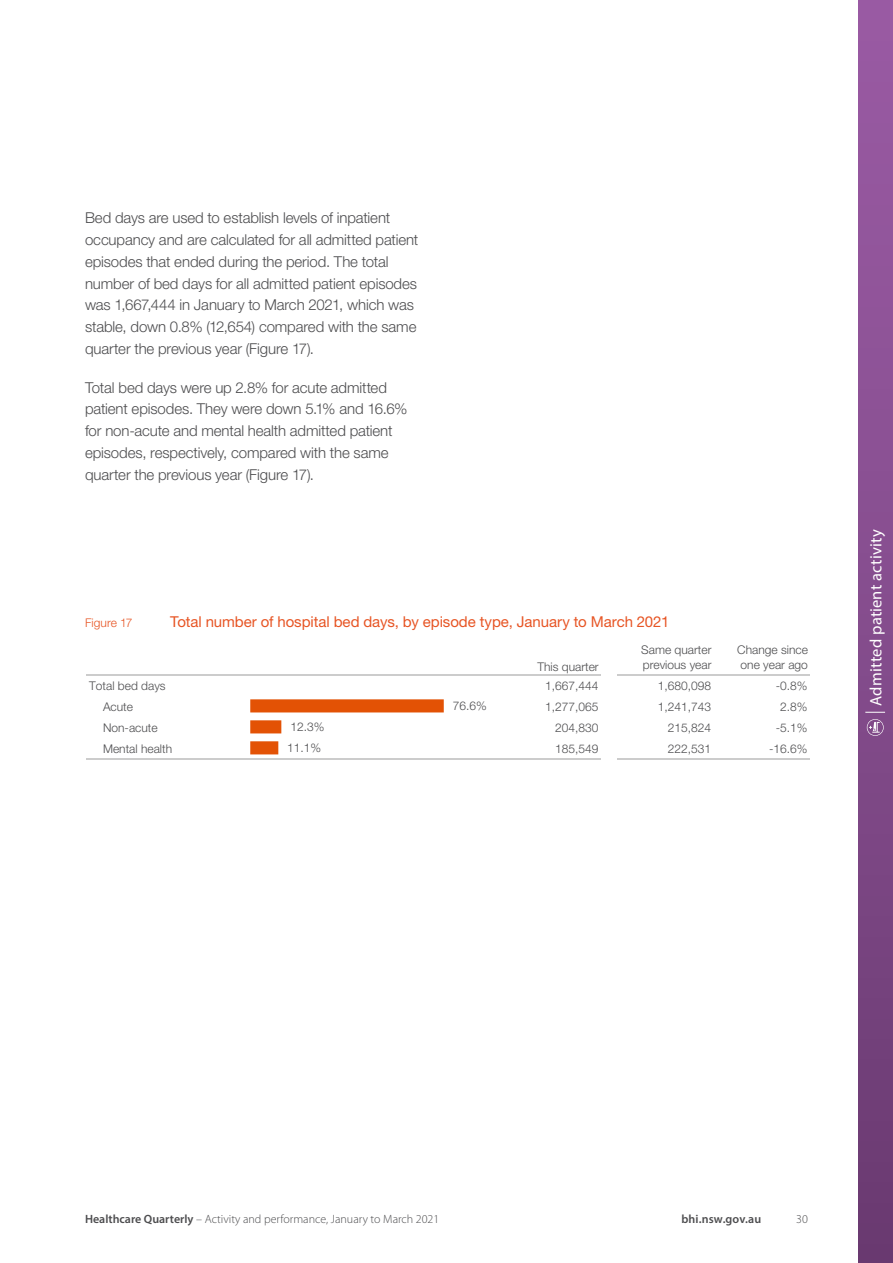
<style>
.page{position:relative;width:893px;height:1263px;background:#fff}
.page>*{position:absolute;margin:0;border:0;box-sizing:border-box;transform-origin:0 0}
.t1{font:16.5px "Myriad Pro";letter-spacing:.005em;color:#fff}
.t2{font:300 15px/21.8px "Helvetica Neue LT Std";letter-spacing:-.01em;color:#4d4d4f}
.t3{font:15px "Helvetica Neue LT Std";letter-spacing:-.005em;color:#e75525}
.t4{font:300 12px/15.6px "Helvetica Neue LT Std";color:#4d4d4f}
.t5{font:300 12px "Myriad Pro";color:#4d4d4f}
.t6{font:600 12px "Myriad Pro";letter-spacing:.005em;color:#4d4d4f}
.t7{font:300 12px "Helvetica Neue LT Std";letter-spacing:.005em;color:#e75525}
.s1{font-weight:600}
</style>
<div class="page">
<div style="left:859px;top:0;width:34px;height:1263px;background:linear-gradient(to bottom,#9c5ca6,#6b3b72)"></div>
<svg style="left:865px;top:712px;width:20px;height:1px"></svg>
<svg style="left:867px;top:719px;width:17px;height:17px"></svg>
<hr style="left:87px;top:674px;width:514px;height:2px;background:#ccc">
<hr style="left:87px;top:758px;width:514px;height:2px;background:#ccc">
<hr style="left:617px;top:674px;width:193px;height:2px;background:#ccc">
<hr style="left:617px;top:758px;width:193px;height:2px;background:#ccc">
<svg style="left:250px;top:699px;width:194px;height:55px"></svg>
<p class="t2" style="left:85px;top:207px;width:335px">Bed days are used to establish levels of inpatient occupancy and are calculated for all admitted patient episodes that ended during the period. The total number of bed days for all admitted patient episodes was 1,667,444 in January to March 2021, which was stable, down 0.8% (12,654) compared with the same quarter the previous year (Figure 17).</p>
<p class="t2" style="left:85px;top:376px;width:324px">Total bed days were up 2.8% for acute admitted patient episodes. They were down 5.1% and 16.6% for non-acute and mental health admitted patient episodes, respectively, compared with the same quarter the previous year (Figure 17).</p>
<p class="t7" style="left:85px;top:616px;width:49px">Figure 17</p>
<p class="t3" style="left:170px;top:613px;width:501px">Total number of hospital bed days, by episode type, January to March 2021</p>
<p class="t4" style="left:537px;top:658px;width:63px">This quarter</p>
<p class="t4" style="left:641px;top:641px;width:72px">Same quarter previous year</p>
<p class="t4" style="left:737px;top:641px;width:72px">Change since one year ago</p>
<p class="t4" style="left:89px;top:678px;width:78px">Total bed days</p>
<p class="t4" style="left:545px;top:678px;width:55px">1,667,444</p>
<p class="t4" style="left:658px;top:678px;width:55px">1,680,098</p>
<p class="t4" style="left:776px;top:678px;width:33px">-0.8%</p>
<p class="t4" style="left:103px;top:699px;width:31px">Acute</p>
<p class="t4" style="left:545px;top:699px;width:55px">1,277,065</p>
<p class="t4" style="left:658px;top:699px;width:55px">1,241,743</p>
<p class="t4" style="left:780px;top:699px;width:29px">2.8%</p>
<p class="t4" style="left:103px;top:720px;width:56px">Non-acute</p>
<p class="t4" style="left:555px;top:720px;width:45px">204,830</p>
<p class="t4" style="left:668px;top:720px;width:45px">215,824</p>
<p class="t4" style="left:776px;top:720px;width:33px">-5.1%</p>
<p class="t4" style="left:103px;top:741px;width:71px">Mental health</p>
<p class="t4" style="left:555px;top:741px;width:45px">185,549</p>
<p class="t4" style="left:668px;top:741px;width:45px">222,531</p>
<p class="t4" style="left:769px;top:741px;width:40px">-16.6%</p>
<p class="t4" style="left:453px;top:698px;width:35px">76.6%</p>
<p class="t4" style="left:287px;top:716px;width:39px;line-height:21px">12.3%<br>11.1%</p>
<p class="t1" style="left:866px;top:706px;width:178px;rotate:-90deg">Admitted patient activity</p>
<p class="t5" style="left:85px;top:1212px;width:356px"><span class="s1">Healthcare Quarterly</span> – Activity and performance, January to March 2021</p>
<p class="t6" style="left:681px;top:1211px;width:81px">bhi.nsw.gov.au</p>
<p class="t5" style="left:796px;top:1212px;width:13px">30</p>
</div>
